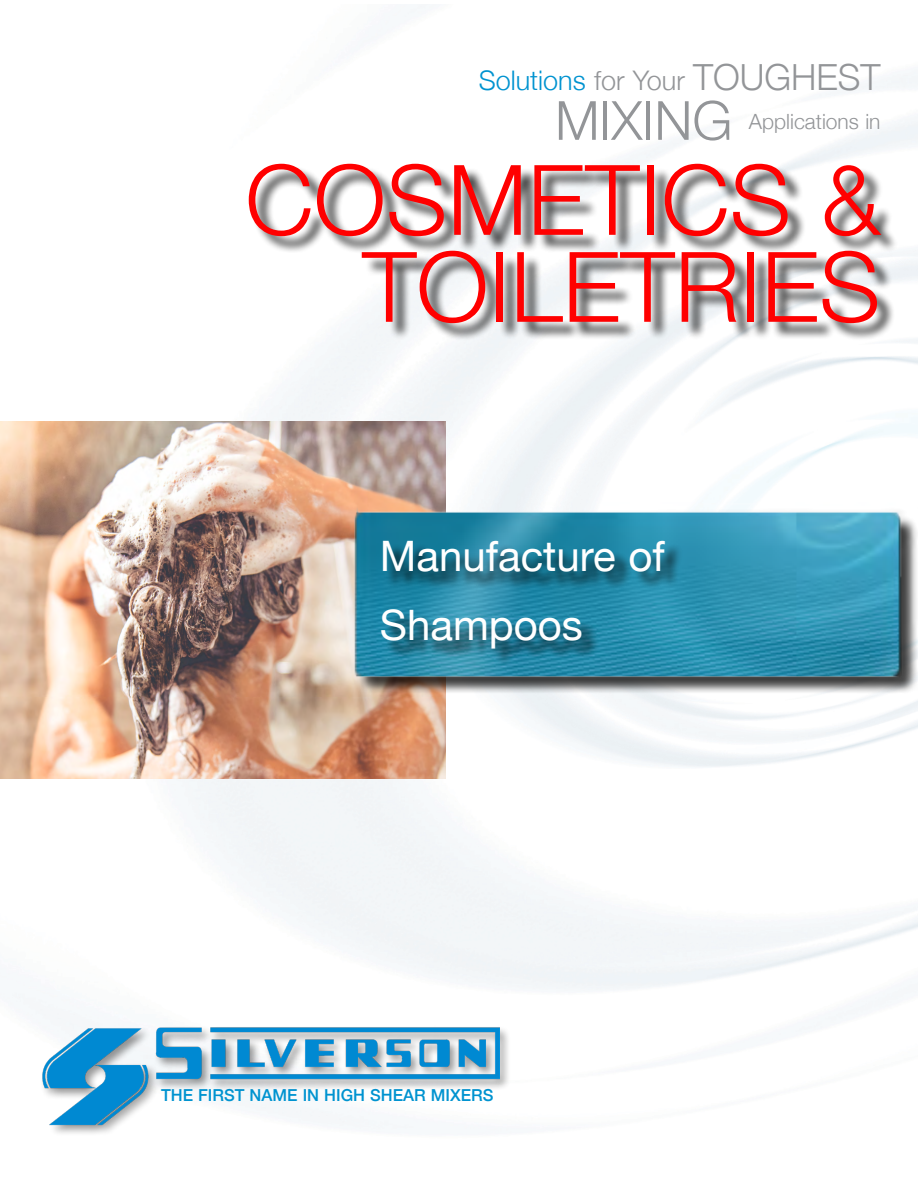
<style>
.page{position:relative;width:918px;height:1188px;background:#fff}
.page>*{position:absolute;margin:0;border:0;box-sizing:border-box;transform-origin:0 0}
.t1{font:300 97.5px/87px "Helvetica Neue";color:#f00;text-align:right}
.t2{font:300 54px "Helvetica Neue";color:#939598}
.t3{font:42px/69px "Helvetica Neue";color:#fff}
.t4{font:300 27px "Helvetica Neue";color:#0093d0}
.t5{font:300 21px "Helvetica Neue";color:#939598}
.t6{font:500 16.5px "Helvetica Neue";color:#0093d0}
.s1{color:#939598}
.s2{font-size:36px;color:#939598}
</style>
<div class="page">
<img style="left:0;top:6px;width:918px;height:1033px">
<div style="left:40px;top:1025px;width:471px;height:112px;background:#000;opacity:.41"></div>
<img style="left:40px;top:1028px;width:459px;height:97px">
<div style="left:251px;top:166px;width:648px;height:175px;background:#000;opacity:.75"></div>
<img style="left:0;top:422px;width:445px;height:357px">
<img style="left:327px;top:491px;width:591px;height:205px">
<div style="left:384px;top:543px;width:300px;height:123px;background:#000;opacity:.75"></div>
<h3 class="t4" style="left:479px;top:59px;width:403px">Solutions <span class="s1">for Your</span> <span class="s2">TOUGHEST</span></h3>
<h2 class="t2" style="left:555px;top:77px;width:179px">MIXING</h2>
<p class="t5" style="left:749px;top:105px;width:133px">Applications in</p>
<h1 class="t1" style="left:245px;top:149px;width:637px">COSMETICS &amp;<br>TOILETRIES</h1>
<h3 class="t3" style="left:380px;top:524px;width:287px">Manufacture of<br>Shampoos</h3>
<p class="t6" style="left:161px;top:1082px;width:334px">THE FIRST NAME IN HIGH SHEAR MIXERS</p>
</div>
